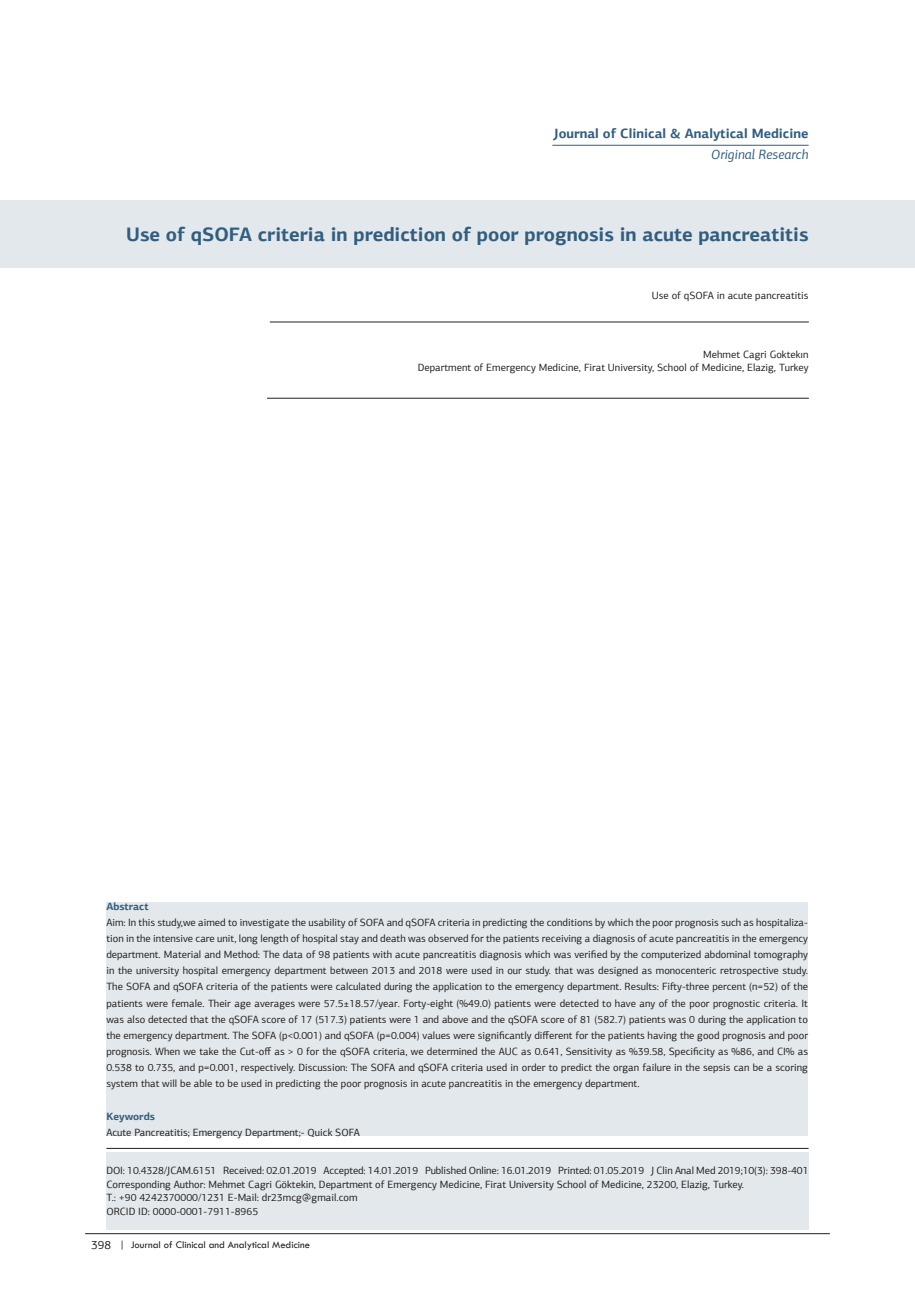
<style>
.page{position:relative;width:915px;height:1306px;background:#fff}
.page>*{position:absolute;margin:0;border:0;box-sizing:border-box;transform-origin:0 0}
.t1{font:700 19.5px "PF Agora Sans Pro";color:#315e80}
.t2{font:700 13.5px "PF Agora Sans Pro";color:#315e80}
.t3{font:italic 13.5px "PF Agora Sans Pro";color:#315e80}
.t4{font:10.5px/16.2px "PF Agora Sans Pro";color:#231f20;text-align:right}
.t5{font:10.5px "Tw Cen";color:#231f20}
.t6{font:700 10.5px "PF Agora Sans Pro";color:#315e80}
.s1{font-family:"PF Agora Sans Pro";font-size:12px}
</style>
<div class="page">
<div style="left:0;top:200px;width:914px;height:68px;background:#e2e8eb"></div>
<hr style="left:106px;top:1148px;width:702px;height:1px;background:#231f20">
<hr style="left:270px;top:322px;width:538px;height:1px;background:#231f20">
<hr style="left:267px;top:398px;width:541px;height:1px;background:#231f20">
<hr style="left:552px;top:145px;width:256px;height:1px;background:#315e80">
<div style="left:106px;top:1151px;width:702px;height:78px;background:#e2e8eb"></div>
<div style="left:106px;top:901px;width:701px;height:234px;background:#e2e8eb"></div>
<hr style="left:85px;top:1233px;width:744px;height:1px;background:#231f20">
<p class="t2" style="left:553px;top:125px;width:256px">Journal of Clinical &amp; Analytical Medicine</p>
<p class="t3" style="left:711px;top:146px;width:99px">Original Research</p>
<h1 class="t1" style="left:126px;top:222px;width:683px">Use of qSOFA criteria in prediction of poor prognosis in acute pancreatitis</h1>
<p class="t4" style="left:651px;top:287px;width:158px">Use of qSOFA in acute pancreatitis</p>
<p class="t4" style="left:417px;top:347px;width:392px;line-height:13.5px">Mehmet Cagri Goktekın<br>Department of Emergency Medicine, Firat University, School of Medicine, Elazig, Turkey</p>
<p class="t6" style="left:106px;top:899px;width:44px">Abstract</p>
<p class="t4" style="left:106px;top:914px;width:703px;text-align:justify">Aim: In this study,we aimed to investigate the usability of SOFA and qSOFA criteria in predicting the conditions by which the poor prognosis such as hospitaliza&shy;tion in the intensive care unit, long length of hospital stay and death was observed for the patients receiving a diagnosis of acute pancreatitis in the emergency department. Material and Method: The data of 98 patients with acute pancreatitis diagnosis which was verified by the computerized abdominal tomography in the university hospital emergency department between 2013 and 2018 were used in our study. that was designed as monocenteric retrospective study.<br>The SOFA and qSOFA criteria of the patients were calculated during the application to the emergency department. Results: Fifty-three percent (n=52) of the patients were female. Their age averages were 57.5±18.57/year. Forty-eight (%49.0) patients were detected to have any of the poor prognostic criteria. It was also detected that the qSOFA score of 17 (517.3) patients were 1 and above and the qSOFA score of 81 (582.7) patients was 0 during the application to the emergency department. The SOFA (p&lt;0.001) and qSOFA (p=0.004) values were significantly different for the patients having the good prognosis and poor prognosis. When we take the Cut-off as &gt; 0 for the qSOFA criteria, we determined the AUC as 0.641, Sensitivity as %39.58, Specificity as %86, and CI% as 0.538 to 0.735, and p=0.001, respectively. Discussion: The SOFA and qSOFA criteria used in order to predict the organ failure in the sepsis can be a scoring system that will be able to be used in predicting the poor prognosis in acute pancreatitis in the emergency department.</p>
<p class="t6" style="left:106px;top:1109px;width:50px">Keywords</p>
<p class="t4" style="left:106px;top:1124px;width:255px">Acute Pancreatitis; Emergency Department;- Quick SOFA</p>
<p class="t4" style="left:106px;top:1164px;width:703px;line-height:13.5px;text-align:left">DOI: 10.4328/JCAM.6151 Received: 02.01.2019 Accepted: 14.01.2019 Published Online: 16.01.2019 Printed: 01.05.2019 J Clin Anal Med 2019;10(3): 398-401<br>Corresponding Author: Mehmet Cagri Göktekin, Department of Emergency Medicine, Firat University School of Medicine, 23200, Elazig, Turkey.<br>T.: +90 4242370000/1231 E-Mail: dr23mcg@gmail.com<br>ORCID ID: 0000-0001-7911-8965</p>
<p class="t5" style="left:91px;top:1237px;width:220px"><span class="s1">398</span> | Journal of Clinical and Analytical Medicine</p>
</div>
